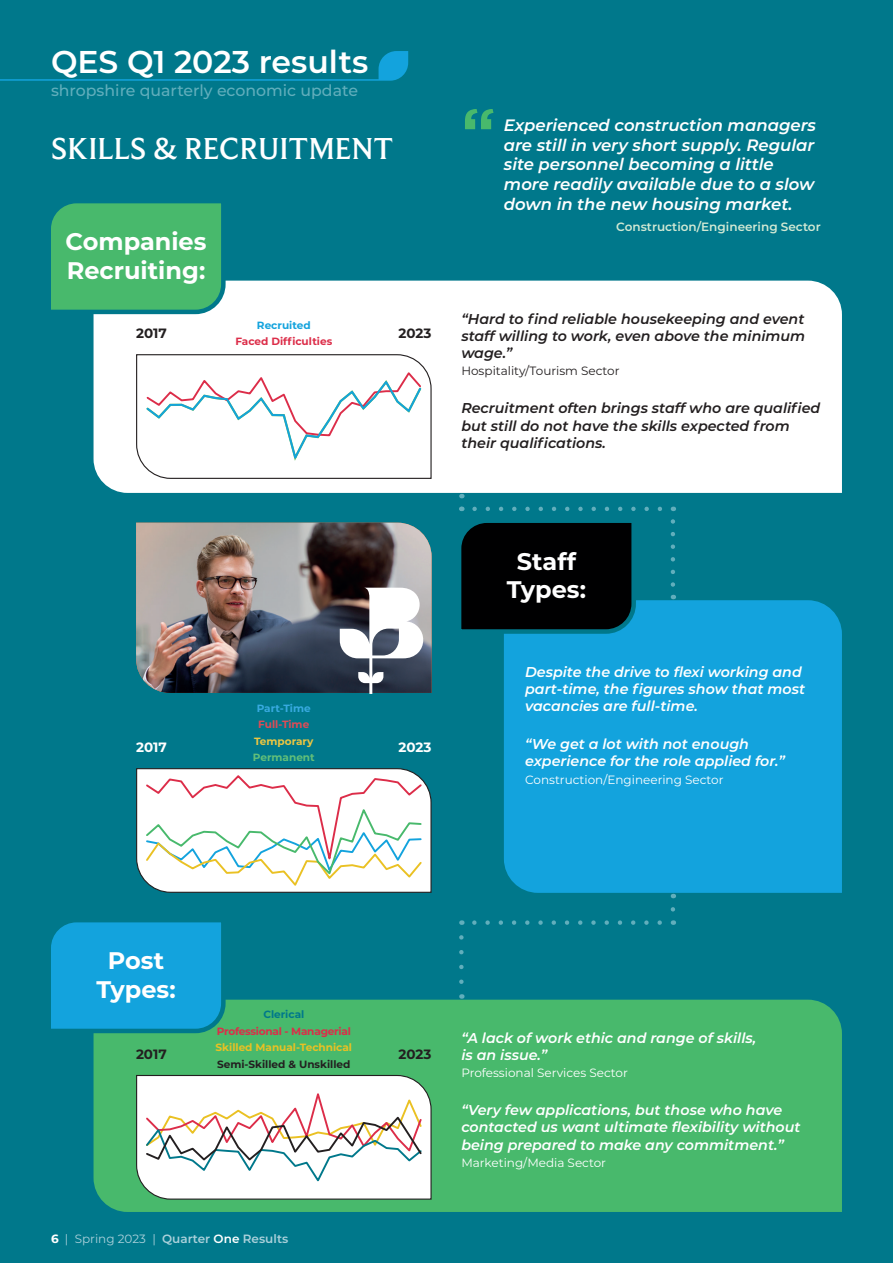
<style>
.page{position:relative;width:893px;height:1263px;background:#00788b}
.page>*{position:absolute;margin:0;border:0;box-sizing:border-box;transform-origin:0 0}
.t1{font:700 63px "Gotham";color:#48b96c}
.t2{font:500 31.5px "Beaufort Pro";color:#fff}
.t3{font:600 31.5px "Montserrat";color:#fff}
.t4{font:700 24px/28.8px "Montserrat";color:#fff;text-align:center}
.t5{font:italic 600 16.5px/19.8px "Montserrat";color:#fff}
.t6{font:500 15.75px "Montserrat";color:#61aebc}
.t7{font:italic 600 14.25px/17.1px "Montserrat";color:#fff}
.t8{font:italic 600 14.25px/17.1px "Montserrat";color:#231f20;text-align:justify}
.t9{font:700 13.5px "Montserrat";color:#231f20}
.t10{font:700 13.5px "Montserrat";color:#fff}
.t11{font:12px "Montserrat";color:#fff}
.t12{font:600 12px "Montserrat";color:#abd1db}
.t13{font:600 12px "Montserrat";color:#d2e9d4}
.t14{font:12px "Montserrat";color:#231f20}
.t15{font:700 10.5px "Montserrat";letter-spacing:-.02em;color:#dc2d49}
.t16{font:700 10.5px "Montserrat";color:#eac123}
.t17{font:700 10.5px "Montserrat";color:#231f20}
.t18{font:700 10.5px "Montserrat";color:#dc2d49}
.t19{font:700 10.5px "Montserrat";color:#13a3dd}
.t20{font:700 10.5px "Montserrat";color:#38aae0}
.t21{font:700 10.5px "Montserrat";color:#df4b56}
.t22{font:700 10.5px "Montserrat";color:#edc641}
.t23{font:700 10.5px "Montserrat";color:#62bf79}
.t24{font:700 10.5px "Montserrat";color:#00788b}
.s1{font-weight:700;color:#fff}
.s2{font-weight:400}
.s3{color:#fff}
</style>
<div class="page">
<svg style="left:472px;top:920px;width:188px;height:5px"></svg>
<svg style="left:671px;top:909px;width:4px;height:16px"></svg>
<svg style="left:459px;top:937px;width:5px;height:62px"></svg>
<div style="left:94px;top:281px;width:748px;height:212px;background:#fff"></div>
<svg style="left:51px;top:203px;width:177px;height:113px"></svg>
<svg style="left:0;top:51px;width:408px;height:30px"></svg>
<div style="left:94px;top:1000px;width:748px;height:212px;background:#48b96c"></div>
<svg style="left:51px;top:922px;width:177px;height:113px"></svg>
<div style="left:504px;top:600px;width:338px;height:293px;background:#13a3dd"></div>
<svg style="left:459px;top:494px;width:216px;height:142px"></svg>
<svg style="left:136px;top:354px;width:296px;height:125px"></svg>
<svg style="left:135px;top:1074px;width:297px;height:126px"></svg>
<svg style="left:136px;top:768px;width:296px;height:125px"></svg>
<img style="left:136px;top:523px;width:296px;height:170px">
<svg style="left:340px;top:588px;width:83px;height:106px"></svg>
<h2 class="t3" style="left:51px;top:46px;width:319px">QES Q1 2023 results</h2>
<p class="t6" style="left:51px;top:84px;width:308px">shropshire quarterly economic update</p>
<h2 class="t2" style="left:51px;top:135px;width:344px">SKILLS &amp; RECRUITMENT</h2>
<h3 class="t4" style="left:66px;top:229px;width:142px;text-align:left">Companies<br>Recruiting:</h3>
<p class="t19" style="left:257px;top:321px;width:55px">Recruited</p>
<p class="t18" style="left:235px;top:337px;width:98px">Faced Difficulties</p>
<p class="t9" style="left:136px;top:327px;width:32px">2017</p>
<p class="t9" style="left:399px;top:327px;width:34px">2023</p>
<h1 class="t1" style="left:461px;top:95px;width:36px">“</h1>
<p class="t5" style="left:504px;top:116px;width:314px">Experienced construction managers are still in very short supply. Regular site personnel becoming a little more readily available due to a slow down in the new housing market.</p>
<p class="t13" style="left:616px;top:221px;width:206px">Construction/Engineering Sector</p>
<p class="t8" style="left:461px;top:311px;width:345px">“Hard to find reliable housekeeping and event staff willing to work, even above the minimum wage.”</p>
<p class="t14" style="left:461px;top:365px;width:160px">Hospitality/Tourism Sector</p>
<p class="t8" style="left:461px;top:401px;width:360px;text-align:left">Recruitment often brings staff who are qualified but still do not have the skills expected from their qualifications.</p>
<p class="t20" style="left:257px;top:703px;width:56px">Part-Time</p>
<p class="t21" style="left:258px;top:720px;width:52px">Full-Time</p>
<p class="t22" style="left:254px;top:736px;width:61px">Temporary</p>
<p class="t23" style="left:253px;top:753px;width:63px">Permanent</p>
<p class="t10" style="left:136px;top:741px;width:32px">2017</p>
<p class="t10" style="left:399px;top:741px;width:34px">2023</p>
<h3 class="t4" style="left:507px;top:548px;width:81px">Staff<br>Types:</h3>
<p class="t7" style="left:525px;top:664px;width:281px">Despite the drive to flexi working and part-time, the figures show that most vacancies are full-time.</p>
<p class="t7" style="left:525px;top:737px;width:261px">“We get a lot with not enough experience for the role applied for.”</p>
<p class="t11" style="left:525px;top:774px;width:200px">Construction/Engineering Sector</p>
<h3 class="t4" style="left:96px;top:948px;width:81px">Post<br>Types:</h3>
<p class="t24" style="left:263px;top:1010px;width:42px">Clerical</p>
<p class="t15" style="left:217px;top:1026px;width:136px">Professional - Managerial</p>
<p class="t16" style="left:216px;top:1043px;width:138px">Skilled Manual-Technical</p>
<p class="t17" style="left:217px;top:1059px;width:135px">Semi-Skilled &amp; Unskilled</p>
<p class="t9" style="left:136px;top:1048px;width:32px">2017</p>
<p class="t9" style="left:399px;top:1048px;width:34px">2023</p>
<p class="t12" style="left:51px;top:1233px;width:239px"><span class="s1">6</span> <span class="s2">| Spring 2023 |</span> Quarter <span class="s3">One</span> Results</p>
<p class="t7" style="left:461px;top:1030px;width:296px">“A lack of work ethic and range of skills, is an issue.”</p>
<p class="t11" style="left:461px;top:1067px;width:168px">Professional Services Sector</p>
<p class="t7" style="left:461px;top:1103px;width:341px">“Very few applications, but those who have contacted us want ultimate flexibility without being prepared to make any commitment.”</p>
<p class="t11" style="left:461px;top:1157px;width:146px">Marketing/Media Sector</p>
</div>
